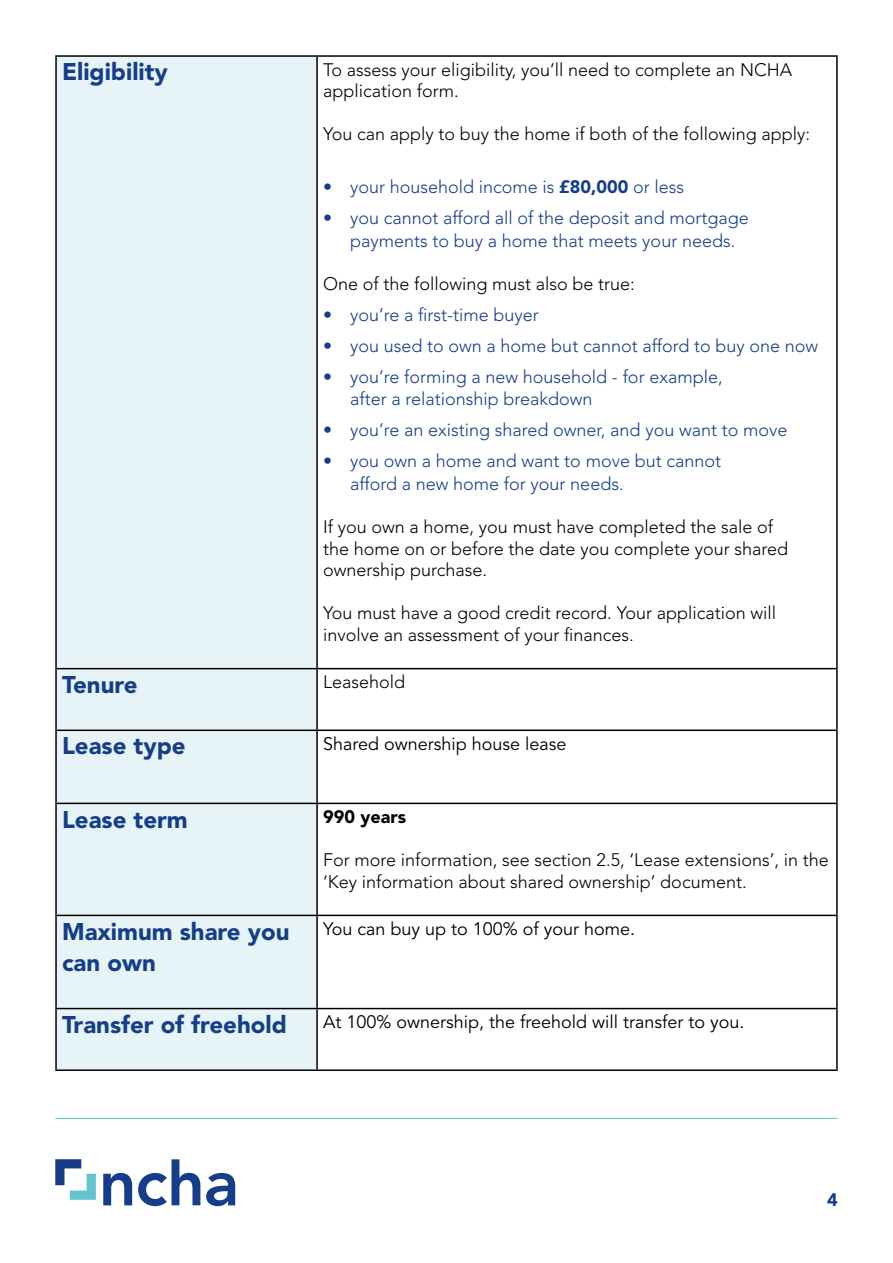
<style>
.page{position:relative;width:893px;height:1263px;background:#fff}
.page>*{position:absolute;margin:0;border:0;box-sizing:border-box;transform-origin:0 0}
.t1{font:900 24px/31.5px "Avenir LT Std";color:#153d8a}
.t2{font:300 18px/21.6px "Avenir LT Std";color:#000}
.t3{font:300 18px/22.5px "Avenir LT Std";color:#153d8a}
.t4{font:18px "Avenir LT Std";color:#000}
.t5{font:900 18px "Avenir LT Std";color:#000}
.t6{font:900 18px "Avenir LT Std";color:#153d8a}
.s1{font-weight:900}
</style>
<div class="page">
<svg style="left:55px;top:1159px;width:41px;height:41px"></svg>
<svg style="left:103px;top:1173px;width:29px;height:32px"></svg>
<svg style="left:138px;top:1159px;width:62px;height:47px"></svg>
<svg style="left:206px;top:1173px;width:29px;height:33px"></svg>
<hr style="left:55px;top:1118px;width:783px;height:1px;background:#63c3d1">
<div style="left:57px;top:57px;width:259px;height:1012px;background:#e7f4f7"></div>
<hr style="left:55px;top:55px;width:262px;height:2px;background:#000">
<hr style="left:55px;top:57px;width:2px;height:611px;background:#000">
<hr style="left:317px;top:55px;width:521px;height:2px;background:#000">
<hr style="left:316px;top:57px;width:2px;height:611px;background:#000">
<hr style="left:836px;top:57px;width:2px;height:611px;background:#000">
<hr style="left:55px;top:668px;width:262px;height:1px;background:#000">
<hr style="left:55px;top:669px;width:2px;height:60px;background:#000">
<hr style="left:317px;top:668px;width:521px;height:1px;background:#000">
<hr style="left:316px;top:669px;width:2px;height:60px;background:#000">
<hr style="left:836px;top:669px;width:2px;height:60px;background:#000">
<hr style="left:55px;top:729px;width:262px;height:2px;background:#000">
<hr style="left:55px;top:731px;width:2px;height:72px;background:#000">
<hr style="left:317px;top:729px;width:521px;height:2px;background:#000">
<hr style="left:316px;top:731px;width:2px;height:72px;background:#000">
<hr style="left:836px;top:731px;width:2px;height:72px;background:#000">
<hr style="left:55px;top:803px;width:262px;height:1px;background:#000">
<hr style="left:55px;top:804px;width:2px;height:111px;background:#000">
<hr style="left:317px;top:803px;width:521px;height:1px;background:#000">
<hr style="left:316px;top:804px;width:2px;height:111px;background:#000">
<hr style="left:836px;top:804px;width:2px;height:111px;background:#000">
<hr style="left:55px;top:915px;width:262px;height:1px;background:#000">
<hr style="left:55px;top:916px;width:2px;height:92px;background:#000">
<hr style="left:317px;top:915px;width:521px;height:1px;background:#000">
<hr style="left:316px;top:916px;width:2px;height:92px;background:#000">
<hr style="left:836px;top:916px;width:2px;height:92px;background:#000">
<hr style="left:55px;top:1008px;width:262px;height:1px;background:#000">
<hr style="left:55px;top:1009px;width:2px;height:60px;background:#000">
<hr style="left:317px;top:1008px;width:521px;height:1px;background:#000">
<hr style="left:316px;top:1009px;width:2px;height:60px;background:#000">
<hr style="left:836px;top:1009px;width:2px;height:60px;background:#000">
<hr style="left:55px;top:1069px;width:262px;height:2px;background:#000">
<hr style="left:317px;top:1069px;width:521px;height:2px;background:#000">
<h1 class="t1" style="left:62px;top:56px;width:107px">Eligibility</h1>
<p class="t2" style="left:323px;top:59px;width:470px">To assess your eligibility, you’ll need to complete an NCHA application form.</p>
<p class="t2" style="left:323px;top:123px;width:489px">You can apply to buy the home if both of the following apply:</p>
<p class="t3" style="left:323px;top:176px;width:363px">• your household income is <span class="s1">£80,000</span> or less</p>
<p class="t3" style="left:350px;top:207px;width:400px;text-indent:-27px">• you cannot afford all of the deposit and mortgage payments to buy a home that meets your needs.</p>
<p class="t2" style="left:323px;top:273px;width:313px">One of the following must also be true:</p>
<p class="t3" style="left:323px;top:303px;width:217px">• you’re a first-time buyer</p>
<p class="t3" style="left:323px;top:334px;width:497px">• you used to own a home but cannot afford to buy one now</p>
<p class="t3" style="left:350px;top:365px;width:374px;text-indent:-27px">• you’re forming a new household - for example, after a relationship breakdown</p>
<p class="t3" style="left:323px;top:419px;width:466px">• you’re an existing shared owner, and you want to move</p>
<p class="t3" style="left:350px;top:450px;width:373px;text-indent:-27px">• you own a home and want to move but cannot afford a new home for your needs.</p>
<p class="t2" style="left:323px;top:516px;width:467px">If you own a home, you must have completed the sale of the home on or before the date you complete your shared ownership purchase.</p>
<p class="t2" style="left:323px;top:602px;width:454px">You must have a good credit record. Your application will involve an assessment of your finances.</p>
<h1 class="t1" style="left:62px;top:669px;width:77px">Tenure</h1>
<p class="t2" style="left:323px;top:671px;width:84px">Leasehold</p>
<h1 class="t1" style="left:62px;top:730px;width:125px">Lease type</h1>
<p class="t4" style="left:323px;top:733px;width:245px">Shared ownership house lease</p>
<h1 class="t1" style="left:62px;top:803px;width:127px">Lease term</h1>
<p class="t5" style="left:323px;top:806px;width:84px">990 years</p>
<p class="t2" style="left:323px;top:849px;width:507px">For more information, see section 2.5, ‘Lease extensions’, in the ‘Key information about shared ownership’ document.</p>
<h1 class="t1" style="left:62px;top:915px;width:229px">Maximum share you can own</h1>
<p class="t4" style="left:323px;top:918px;width:314px">You can buy up to 100% of your home.</p>
<h1 class="t1" style="left:62px;top:1008px;width:226px">Transfer of freehold</h1>
<p class="t4" style="left:323px;top:1011px;width:423px">At 100% ownership, the freehold will transfer to you.</p>
<p class="t6" style="left:827px;top:1189px;width:12px">4</p>
</div>
